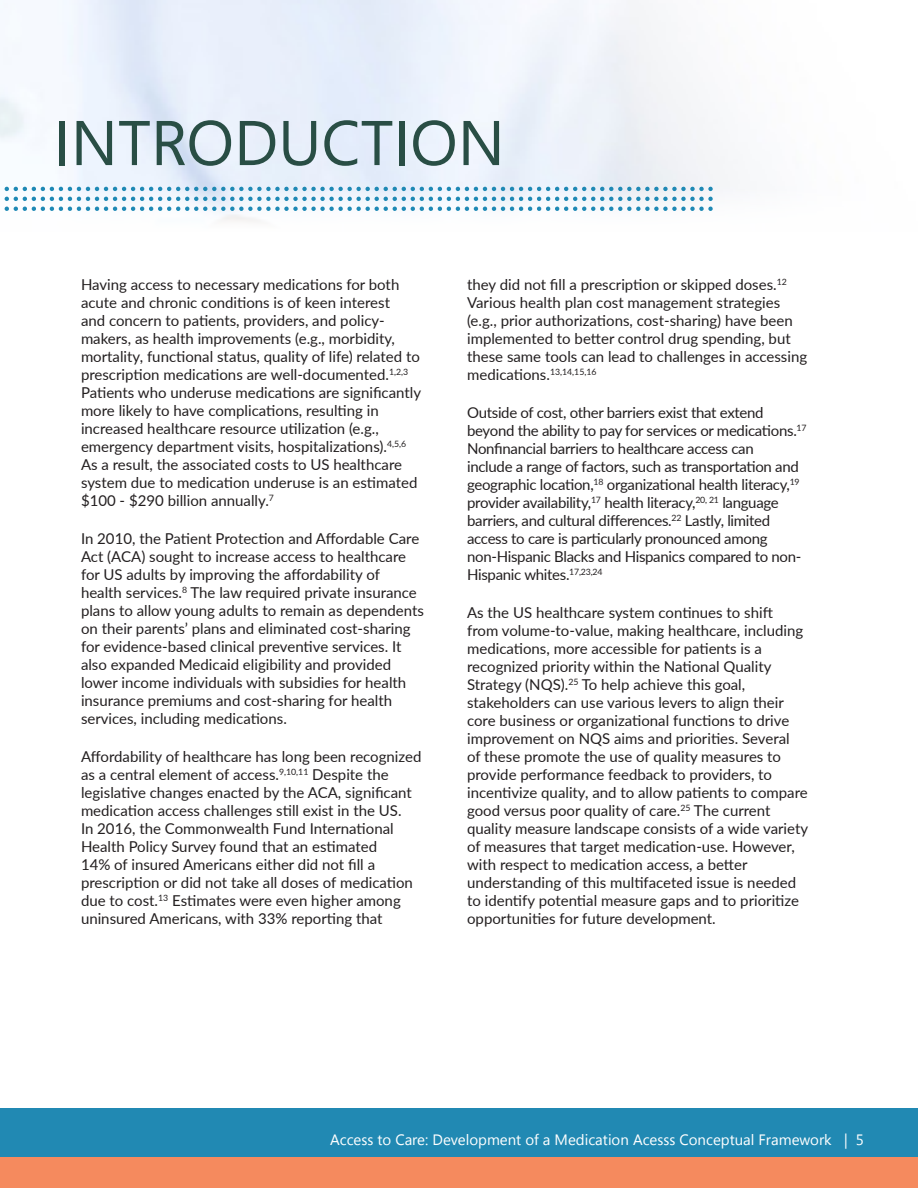
<style>
.page{position:relative;width:918px;height:1188px;background:#fff}
.page>*{position:absolute;margin:0;border:0;box-sizing:border-box;transform-origin:0 0}
.t1{font:63px "Segoe UI";color:#294e45}
.t2{font:15px/18px "Lato";color:#231f20}
.t3{font:15px/18px "Lato";letter-spacing:-.02em;color:#231f20}
.t4{font:15px "Segoe UI";color:#fff}
</style>
<div class="page">
<img style="left:0;top:0;width:730px;height:222px">
<svg style="left:0;top:187px;width:712px;height:4px;background:#99c7de"></svg>
<svg style="left:0;top:207px;width:712px;height:4px"></svg>
<svg style="left:0;top:197px;width:712px;height:4px"></svg>
<div style="left:0;top:1109px;width:918px;height:79px;background:#2189b3"></div>
<div style="left:0;top:1157px;width:918px;height:31px;background:#f58a5e"></div>
<p class="t1" style="left:54px;top:99px;width:452px">INTRODUCTION</p>
<p class="t2" style="left:81px;top:275px;width:342px">Having access to necessary medications for both acute and chronic conditions is of keen interest<br>and concern to patients, providers, and policy&shy;makers, as health improvements (e.g., morbidity, mortality, functional status, quality of life) related to prescription medications are well-documented.<sup>1,2,3<br></sup>Patients who underuse medications are significantly more likely to have complications, resulting in increased healthcare resource utilization (e.g., emergency department visits, hospitalizations).<sup>4,5,6<br></sup>As a result, the associated costs to US healthcare system due to medication underuse is an estimated $100 - $290 billion annually.<sup>7</sup></p>
<p class="t2" style="left:81px;top:529px;width:344px">In 2010, the Patient Protection and Affordable Care Act (ACA) sought to increase access to healthcare for US adults by improving the affordability of health services.<sup>8</sup> The law required private insurance plans to allow young adults to remain as dependents on their parents’ plans and eliminated cost-sharing for evidence-based clinical preventive services. It also expanded Medicaid eligibility and provided lower income individuals with subsidies for health insurance premiums and cost-sharing for health services, including medications.</p>
<p class="t2" style="left:81px;top:747px;width:342px">Affordability of healthcare has long been recognized as a central element of access.<sup>9,10,11</sup> Despite the legislative changes enacted by the ACA, significant medication access challenges still exist in the US.<br>In 2016, the Commonwealth Fund International Health Policy Survey found that an estimated<br>14% of insured Americans either did not fill a prescription or did not take all doses of medication due to cost.<sup>13</sup> Estimates were even higher among uninsured Americans, with 33% reporting that</p>
<p class="t2" style="left:467px;top:275px;width:342px">they did not fill a prescription or skipped doses.<sup>12<br></sup>Various health plan cost management strategies (e.g., prior authorizations, cost-sharing) have been implemented to better control drug spending, but these same tools can lead to challenges in accessing medications.<sup>13,14,15,16</sup></p>
<p class="t3" style="left:467px;top:403px;width:341px">Outside of cost, other barriers exist that extend beyond the ability to pay for services or medications.<sup>17<br></sup>Nonfinancial barriers to healthcare access can<br>include a range of factors, such as transportation and geographic location,<sup>18</sup> organizational health literacy,<sup>19 </sup>provider availability,<sup>17</sup> health literacy,<sup>20,</sup> <sup>21</sup> language barriers, and cultural differences.<sup>22</sup> Lastly, limited access to care is particularly pronounced among non-Hispanic Blacks and Hispanics compared to non-Hispanic whites.<sup>17,23,24</sup></p>
<p class="t2" style="left:467px;top:603px;width:343px">As the US healthcare system continues to shift<br>from volume-to-value, making healthcare, including medications, more accessible for patients is a recognized priority within the National Quality Strategy (NQS).<sup>25</sup> To help achieve this goal, stakeholders can use various levers to align their core business or organizational functions to drive improvement on NQS aims and priorities. Several<br>of these promote the use of quality measures to provide performance feedback to providers, to incentivize quality, and to allow patients to compare good versus poor quality of care.<sup>25</sup> The current quality measure landscape consists of a wide variety of measures that target medication-use. However, with respect to medication access, a better understanding of this multifaceted issue is needed to identify potential measure gaps and to prioritize opportunities for future development.</p>
<p class="t4" style="left:330px;top:1129px;width:535px">Access to Care: Development of a Medication Acesss Conceptual Framework | 5</p>
</div>
